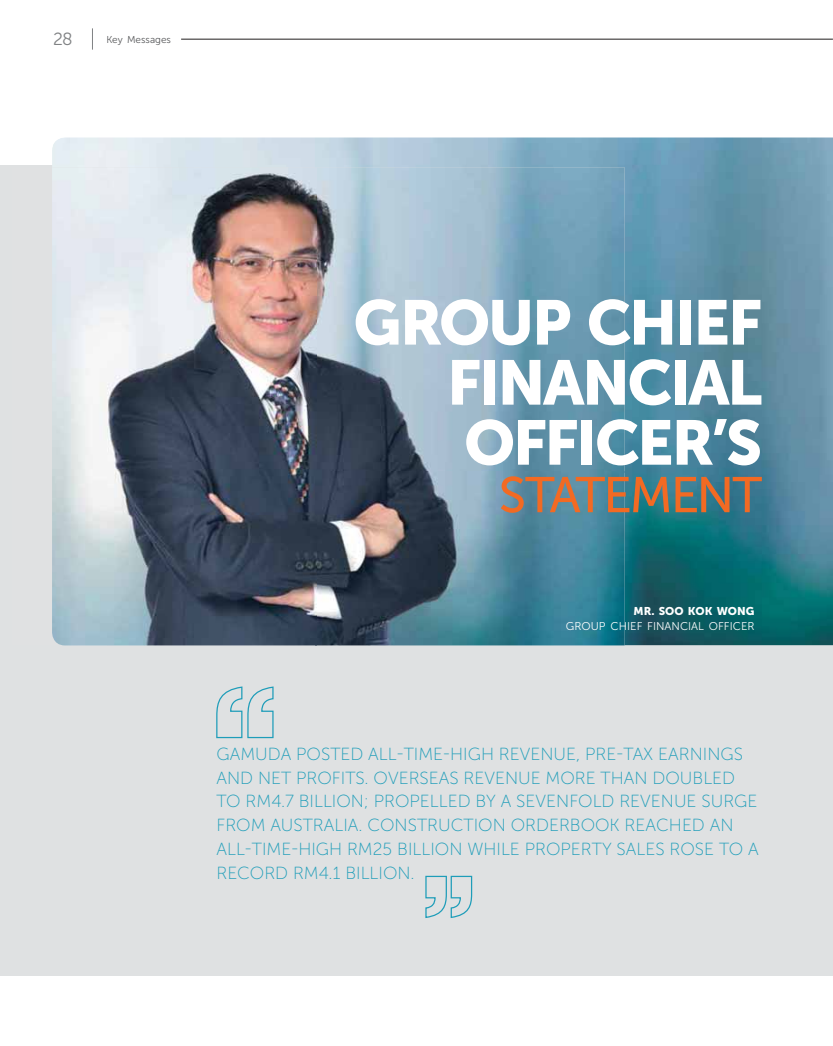
<style>
.page{position:relative;width:833px;height:1046px;background:#fff}
.page>*{position:absolute;margin:0;border:0;box-sizing:border-box;transform-origin:0 0}
.t1{font:62.5px/60px "Museo Sans 900";letter-spacing:-.04em;color:#fff;text-align:justify}
.t2{font:50px "Museo Sans 500";letter-spacing:-.045em;color:#f26a23}
.t3{font:17.5px/23.8px "Museo Sans 100";color:#1e9db9}
.t4{font:17.5px "Museo Sans 300";color:#808284}
.t5{font:11.25px "Museo Sans 300";color:#fff}
.t6{font:11.25px "Museo Sans 900";color:#fff}
.t7{font:10px "Museo Sans 300";color:#58595b}
</style>
<div class="page">
<div style="left:0;top:165px;width:833px;height:810px;background:#dfe1e2"></div>
<img style="left:52px;top:137px;width:781px;height:508px">
<img style="left:52px;top:167px;width:572px;height:478px">
<svg style="left:216px;top:686px;width:58px;height:52px"></svg>
<svg style="left:425px;top:875px;width:48px;height:43px"></svg>
<svg style="left:92px;top:28px;width:1px;height:22px"></svg>
<hr style="left:181px;top:39px;width:652px;height:1px;background:#201e1e">
<p class="t4" style="left:53px;top:33px;width:21px">28</p>
<p class="t7" style="left:106px;top:35px;width:66px">Key Messages</p>
<h1 class="t1" style="left:447px;top:299px;width:317px;text-indent:-93px">GROUP CHIEF FINANCIAL OFFICER’S</h1>
<h2 class="t2" style="left:499px;top:476px;width:265px">STATEMENT</h2>
<p class="t6" style="left:633px;top:607px;width:122px">MR. SOO KOK WONG</p>
<p class="t5" style="left:566px;top:622px;width:190px">GROUP CHIEF FINANCIAL OFFICER</p>
<p class="t3" style="left:216px;top:743px;width:544px">GAMUDA POSTED ALL-TIME-HIGH REVENUE, PRE-TAX EARNINGS AND NET PROFITS. OVERSEAS REVENUE MORE THAN DOUBLED TO RM4.7 BILLION; PROPELLED BY A SEVENFOLD REVENUE SURGE FROM AUSTRALIA. CONSTRUCTION ORDERBOOK REACHED AN ALL-TIME-HIGH RM25 BILLION WHILE PROPERTY SALES ROSE TO A RECORD RM4.1 BILLION.</p>
</div>
